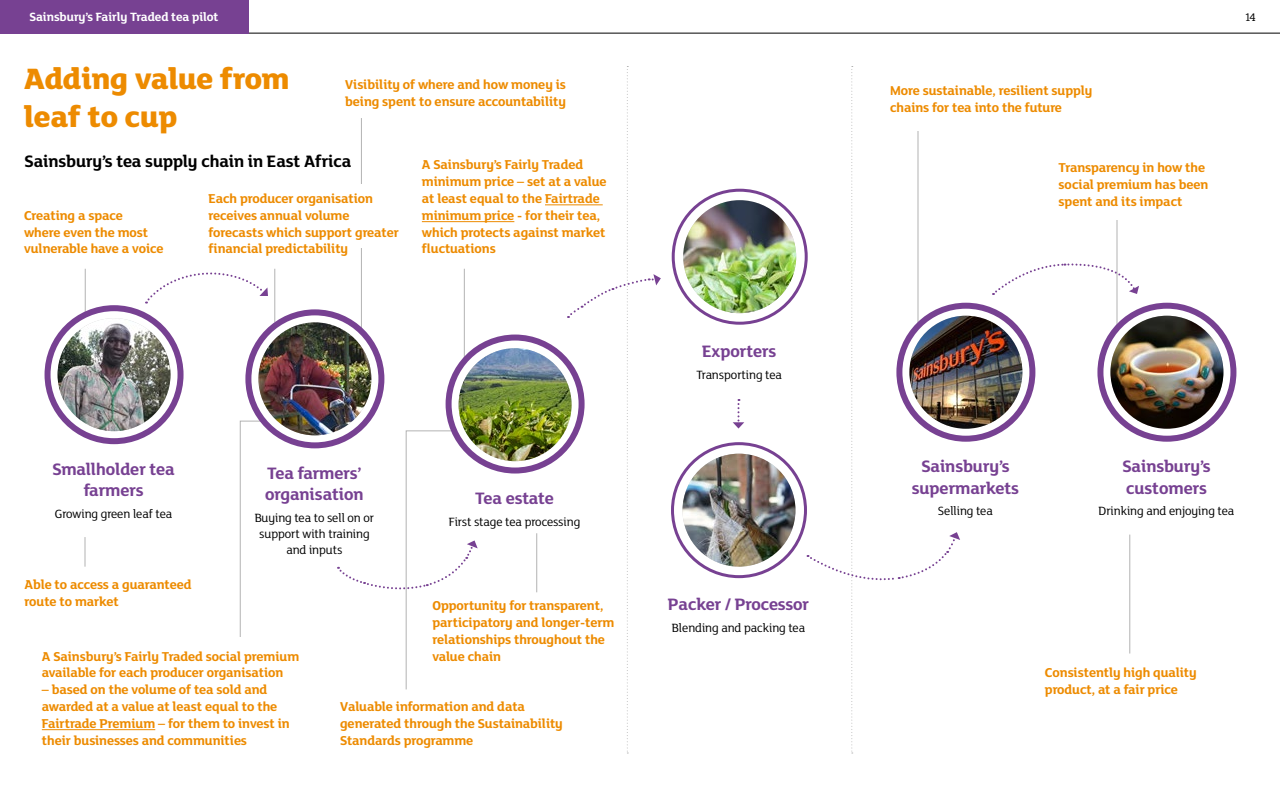
<style>
.page{position:relative;width:1280px;height:800px;background:#fff}
.page>*{position:absolute;margin:0;border:0;box-sizing:border-box;transform-origin:0 0}
.t1{font:800 32px/38.4px "Mary Ann";color:#ed8b00}
.t2{font:700 18px/21.6px "Mary Ann";color:#774192;text-align:center}
.t3{font:700 18px "Mary Ann";color:#000}
.t4{font:700 14px/16.8px "Mary Ann";color:#ed8b00}
.t5{font:13px/16px "Mary Ann";color:#000;text-align:center}
.t6{font:700 13px "Mary Ann";letter-spacing:-.005em;color:#fff}
.t7{font:12px "Mary Ann";color:#000}
</style>
<div class="page">
<hr style="left:0;top:33px;width:1280px;height:1px;background:#000">
<hr style="left:1117px;top:220px;width:1px;height:108px;background:#b3b3b3">
<svg style="left:240px;top:421px;width:27px;height:216px"></svg>
<hr style="left:361px;top:248px;width:1px;height:84px;background:#b3b3b3">
<hr style="left:85px;top:269px;width:1px;height:47px;background:#b3b3b3">
<hr style="left:464px;top:269px;width:1px;height:94px;background:#b3b3b3">
<hr style="left:275px;top:269px;width:1px;height:53px;background:#b3b3b3">
<div style="left:0;top:0;width:249px;height:33px;background:#774192"></div>
<svg style="left:48px;top:308px;width:133px;height:133px"></svg>
<div style="left:45px;top:305px;width:139px;height:139px;border:6px solid #774192;border-radius:50%"></div>
<img style="left:58px;top:318px;width:113px;height:113px;border-radius:56px">
<svg style="left:1100px;top:306px;width:133px;height:133px"></svg>
<div style="left:1097px;top:303px;width:139px;height:139px;border:6px solid #774192;border-radius:50%"></div>
<img style="left:1110px;top:316px;width:113px;height:113px;border-radius:56px">
<svg style="left:899px;top:306px;width:133px;height:133px"></svg>
<div style="left:896px;top:303px;width:139px;height:139px;border:6px solid #774192;border-radius:50%"></div>
<img style="left:909px;top:316px;width:113px;height:113px;border-radius:56px">
<svg style="left:449px;top:338px;width:133px;height:133px"></svg>
<div style="left:446px;top:335px;width:139px;height:139px;border:6px solid #774192;border-radius:50%"></div>
<img style="left:459px;top:348px;width:113px;height:113px;border-radius:56px">
<svg style="left:673px;top:190px;width:133px;height:133px"></svg>
<div style="left:672px;top:189px;width:136px;height:136px;border:3px solid #774192;border-radius:50%"></div>
<img style="left:683px;top:200px;width:113px;height:113px;border-radius:56px">
<svg style="left:248px;top:312px;width:133px;height:133px"></svg>
<div style="left:245px;top:309px;width:139px;height:139px;border:6px solid #774192;border-radius:50%"></div>
<img style="left:258px;top:322px;width:113px;height:113px;border-radius:56px">
<svg style="left:733px;top:399px;width:11px;height:30px"></svg>
<svg style="left:673px;top:444px;width:133px;height:133px"></svg>
<div style="left:671px;top:442px;width:136px;height:136px;border:3px solid #774192;border-radius:50%"></div>
<img style="left:683px;top:454px;width:113px;height:113px;border-radius:56px">
<hr style="left:545px;top:205px;width:58px;height:1px;background:#ed8b00">
<hr style="left:422px;top:221px;width:92px;height:1px;background:#ed8b00">
<hr style="left:42px;top:730px;width:113px;height:1px;background:#ed8b00">
<hr style="left:85px;top:537px;width:1px;height:30px;background:#b3b3b3">
<hr style="left:536px;top:533px;width:1px;height:59px;background:#b3b3b3">
<hr style="left:361px;top:118px;width:1px;height:66px;background:#b3b3b3">
<hr style="left:1130px;top:535px;width:1px;height:119px;background:#b3b3b3">
<svg style="left:146px;top:272px;width:122px;height:32px"></svg>
<svg style="left:568px;top:66px;width:93px;height:688px"></svg>
<svg style="left:808px;top:66px;width:152px;height:688px"></svg>
<svg style="left:993px;top:263px;width:146px;height:32px"></svg>
<svg style="left:338px;top:430px;width:140px;height:260px"></svg>
<p class="t6" style="left:29px;top:8px;width:191px">Sainsbury’s Fairly Traded tea pilot</p>
<p class="t7" style="left:1245px;top:9px;width:12px">14</p>
<h1 class="t1" style="left:24px;top:58px;width:267px">Adding value from leaf to cup</h1>
<p class="t4" style="left:345px;top:75px;width:222px">Visibility of where and how money is being spent to ensure accountability</p>
<p class="t3" style="left:25px;top:149px;width:328px">Sainsbury’s tea supply chain in East Africa</p>
<p class="t4" style="left:24px;top:206px;width:141px">Creating a space<br>where even the most vulnerable have a voice</p>
<p class="t4" style="left:208px;top:189px;width:192px">Each producer organisation receives annual volume forecasts which support greater financial predictability</p>
<p class="t4" style="left:422px;top:156px;width:186px">A Sainsbury’s Fairly Traded minimum price – set at a value at least equal to the Fairtrade minimum price - for their tea, which protects against market fluctuations</p>
<p class="t2" style="left:52px;top:457px;width:124px">Smallholder tea farmers</p>
<p class="t5" style="left:55px;top:505px;width:119px">Growing green leaf tea</p>
<p class="t4" style="left:25px;top:576px;width:169px">Able to access a guaranteed route to market</p>
<p class="t2" style="left:265px;top:461px;width:100px;text-align:left">Tea farmers’ organisation</p>
<p class="t5" style="left:255px;top:509px;width:121px">Buying tea to sell on or support with training and inputs</p>
<p class="t2" style="left:475px;top:487px;width:80px">Tea estate</p>
<p class="t5" style="left:449px;top:514px;width:133px">First stage tea processing</p>
<p class="t4" style="left:433px;top:597px;width:183px">Opportunity for transparent, participatory and longer-term relationships throughout the</p>
<p class="t4" style="left:42px;top:647px;width:259px">A Sainsbury’s Fairly Traded social premium</p>
<p class="t4" style="left:433px;top:647px;width:70px">value chain</p>
<p class="t4" style="left:42px;top:664px;width:243px">available for each producer organisation</p>
<p class="t4" style="left:42px;top:681px;width:249px">– based on the volume of tea sold and awarded at a value at least equal to the Fairtrade Premium – for them to invest in their businesses and communities</p>
<p class="t4" style="left:340px;top:698px;width:224px">Valuable information and data generated through the Sustainability<br>Standards programme</p>
<p class="t2" style="left:702px;top:339px;width:75px">Exporters</p>
<p class="t5" style="left:696px;top:367px;width:87px">Transporting tea</p>
<p class="t2" style="left:668px;top:593px;width:143px">Packer / Processor</p>
<p class="t5" style="left:672px;top:620px;width:135px">Blending and packing tea</p>
<p class="t4" style="left:890px;top:81px;width:204px">More sustainable, resilient supply chains for tea into the future</p>
<p class="t4" style="left:1059px;top:158px;width:151px">Transparency in how the social premium has been spent and its impact</p>
<p class="t2" style="left:912px;top:455px;width:109px">Sainsbury’s supermarkets</p>
<p class="t5" style="left:938px;top:503px;width:56px">Selling tea</p>
<p class="t2" style="left:1122px;top:455px;width:90px;text-align:left">Sainsbury’s customers</p>
<p class="t5" style="left:1099px;top:503px;width:137px">Drinking and enjoying tea</p>
<p class="t4" style="left:1045px;top:664px;width:153px">Consistently high quality product, at a fair price</p>
</div>
